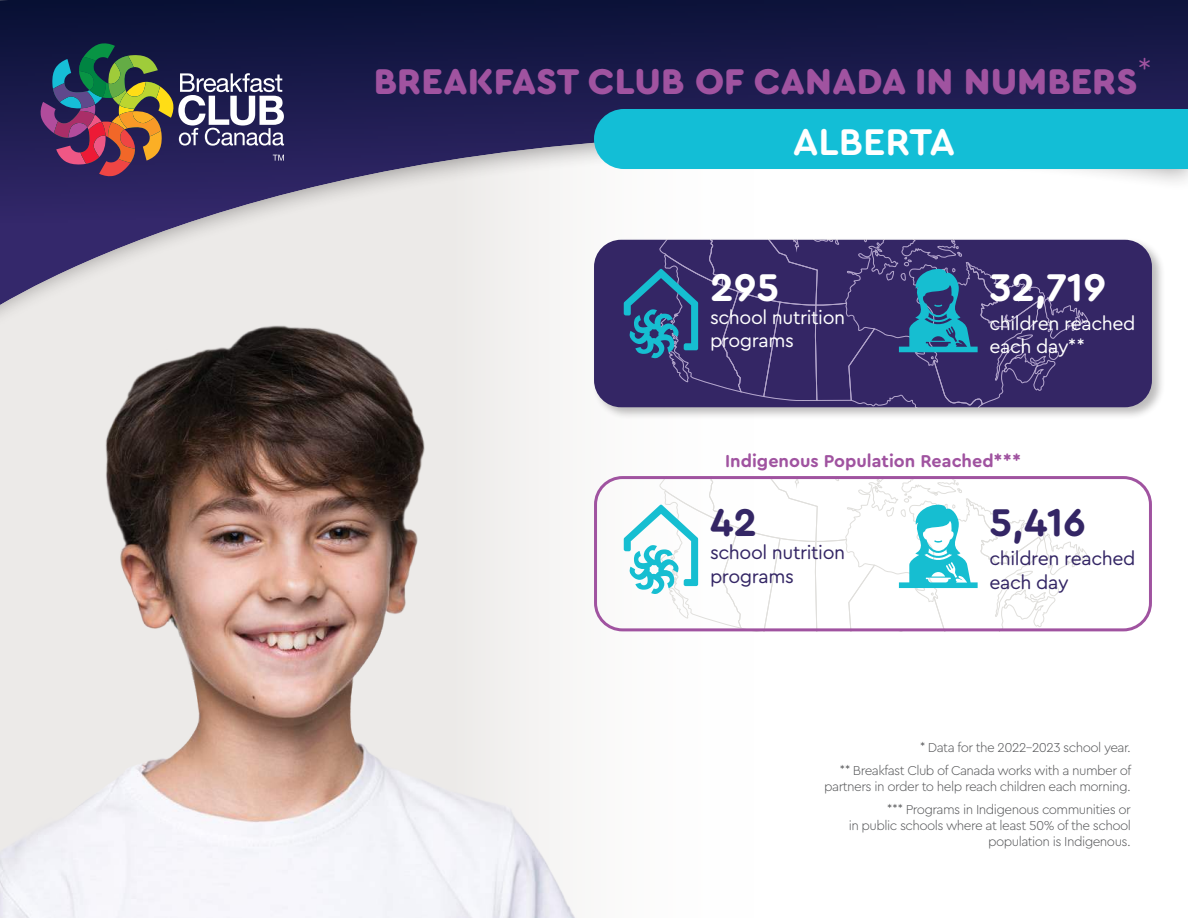
<style>
.page{position:relative;width:1188px;height:918px;background:#fff}
.page>*{position:absolute;margin:0;border:0;box-sizing:border-box;transform-origin:0 0}
.t1{font:700 40.5px "Cera Round Pro";color:#fff}
.t2{font:700 40.5px "Cera Round Pro";color:#342665}
.t3{font:700 39px "Cera Round Pro";color:#fff}
.t4{font:900 37.5px "Cera Round Pro";color:#a053a0}
.t5{font:19.5px/23.7px "Cera Round Pro";letter-spacing:-.02em;color:#fff}
.t6{font:19.5px/23.7px "Cera Round Pro";letter-spacing:-.02em;color:#342665}
.t7{font:700 18px "Cera Round Pro";color:#a053a0}
.t8{font:300 13.5px/23px "Cera Round Pro";letter-spacing:-.04em;color:#57585a;text-align:right}
</style>
<div class="page">
<div style="left:0;top:0;width:1188px;height:338px;background:#221f1f;opacity:.4"></div>
<img style="left:0;top:0;width:1188px;height:305px">
<svg style="left:40px;top:43px;width:244px;height:134px;background:#51495f"></svg>
<img style="left:0;top:324px;width:592px;height:594px">
<div style="left:592px;top:238px;width:573px;height:182px;background:#221f1f;opacity:.3"></div>
<div style="left:594px;top:240px;width:558px;height:167px;background:#342665;border-radius:27px"></div>
<svg style="left:624px;top:240px;width:464px;height:167px"></svg>
<svg style="left:624px;top:480px;width:464px;height:147px"></svg>
<div style="left:594px;top:476px;width:558px;height:155px;border:3px solid #a053a0;border-radius:27px"></div>
<div style="left:594px;top:109px;width:594px;height:60px;background:#13bed6"></div>
<h3 class="t4" style="left:374px;top:59px;width:780px">BREAKFAST CLUB OF CANADA IN NUMBERS<sup>*</sup></h3>
<h2 class="t3" style="left:793px;top:124px;width:164px">ALBERTA</h2>
<h1 class="t1" style="left:710px;top:269px;width:71px">295</h1>
<h3 class="t5" style="left:710px;top:306px;width:137px">school nutrition programs</h3>
<h1 class="t1" style="left:990px;top:269px;width:118px">32,719</h1>
<h3 class="t5" style="left:990px;top:312px;width:147px">children reached each day**</h3>
<h3 class="t7" style="left:725px;top:452px;width:297px">Indigenous Population Reached***</h3>
<h1 class="t2" style="left:710px;top:504px;width:49px">42</h1>
<h3 class="t6" style="left:710px;top:541px;width:137px">school nutrition programs</h3>
<h1 class="t2" style="left:990px;top:504px;width:98px">5,416</h1>
<h3 class="t6" style="left:990px;top:548px;width:147px">children reached each day</h3>
<p class="t8" style="left:840px;top:736px;width:293px">* Data for the 2022–2023 school year.<br>** Breakfast Club of Canada works with a number of</p>
<p class="t8" style="left:824px;top:776px;width:308px">partners in order to help reach children each morning. *** Programs in Indigenous communities or</p>
<p class="t8" style="left:849px;top:818px;width:284px;line-height:16.2px">in public schools where at least 50% of the school population is Indigenous.</p>
</div>
